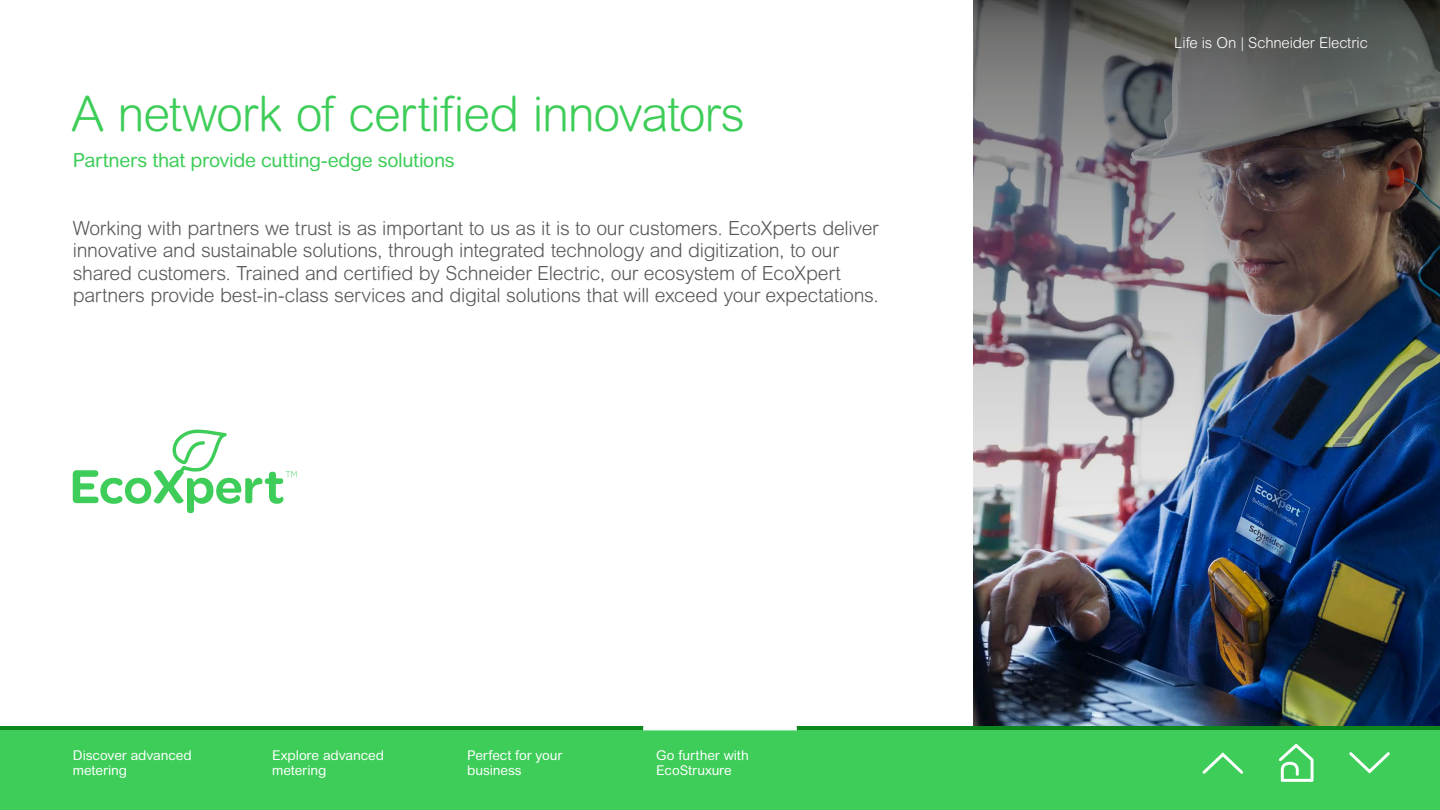
<style>
.page{position:relative;width:1440px;height:810px;background:#fff}
.page>*{position:absolute;margin:0;border:0;box-sizing:border-box;transform-origin:0 0}
.t1{font:300 48.75px "Arial Rounded MT Pro";letter-spacing:-.025em;color:#3dcd58}
.t2{font:300 19.5px/22.5px "Arial Rounded MT Pro";letter-spacing:-.015em;color:#575756}
.t3{font:19.5px "Arial Rounded MT Pro";letter-spacing:-.02em;color:#3dcd58}
.t4{font:300 15px "Arial Rounded MT Pro";letter-spacing:-.01em;color:#fff}
.t5{font:13.5px/15.8px "Arial Rounded MT Pro";letter-spacing:-.005em;color:#fff}
</style>
<div class="page">
<div style="left:0;top:726px;width:1440px;height:84px;background:#3dcd58"></div>
<hr style="left:0;top:726px;width:1440px;height:4px;background:#0c881e">
<svg style="left:1279px;top:744px;width:35px;height:38px"></svg>
<svg style="left:1202px;top:752px;width:42px;height:22px"></svg>
<svg style="left:1349px;top:752px;width:41px;height:22px"></svg>
<svg style="left:644px;top:726px;width:152px;height:4px"></svg>
<img style="left:973px;top:691px;width:467px;height:34px">
<img style="left:973px;top:0;width:467px;height:691px">
<svg style="left:73px;top:429px;width:224px;height:84px"></svg>
<h1 class="t1" style="left:72px;top:85px;width:675px">A network of certified innovators</h1>
<p class="t3" style="left:73px;top:149px;width:384px">Partners that provide cutting-edge solutions</p>
<p class="t2" style="left:73px;top:218px;width:808px">Working with partners we trust is as important to us as it is to our customers. EcoXperts deliver innovative and sustainable solutions, through integrated technology and digitization, to our shared customers. Trained and certified by Schneider Electric, our ecosystem of EcoXpert partners provide best-in-class services and digital solutions that will exceed your expectations.</p>
<p class="t5" style="left:73px;top:747px;width:120px">Discover advanced metering</p>
<p class="t5" style="left:272px;top:747px;width:113px">Explore advanced metering</p>
<p class="t5" style="left:467px;top:747px;width:97px">Perfect for your business</p>
<p class="t5" style="left:656px;top:747px;width:94px">Go further with<br>EcoStruxure</p>
<p class="t4" style="left:1174px;top:34px;width:195px">Life is On | Schneider Electric</p>
</div>
